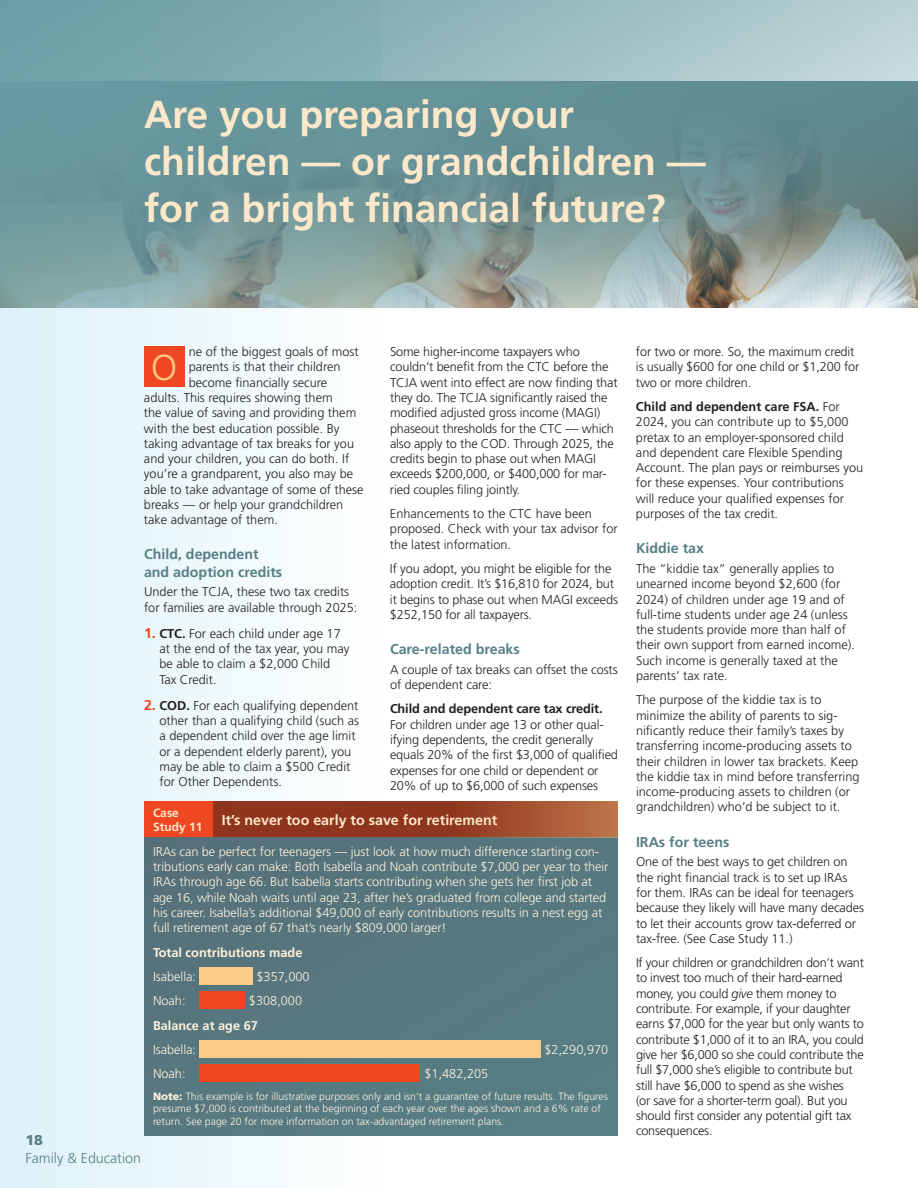
<style>
.page{position:relative;width:918px;height:1188px;background:#fff}
.page>*{position:absolute;margin:0;border:0;box-sizing:border-box;transform-origin:0 0}
.t1{font:700 39px/46.8px "Frutiger LT Std";color:#fde9ca}
.t2{font:300 36px "Frutiger LT Std";color:#fbcc87}
.t3{font:700 14.25px/17.1px "Frutiger LT Std";color:#578087}
.t4{font:700 14.25px "Frutiger LT Std";color:#fde9ca}
.t5{font:300 14.25px "Frutiger LT Std";color:#578087}
.t6{font:900 14.25px "Frutiger LT Std";color:#578087}
.t7{font:300 12.75px/15.3px "Frutiger LT Std";color:#231f20}
.t8{font:300 12.75px/15.3px "Frutiger LT Std";letter-spacing:-.005em;color:#fdf1dc}
.t9{font:300 12.75px/15.3px "Frutiger LT Std";letter-spacing:-.02em;color:#231f20}
.t10{font:700 12.75px "Frutiger LT Std";color:#fdf1dc}
.t11{font:700 12.75px "Frutiger LT Std";letter-spacing:-.01em;color:#231f20}
.t12{font:700 12px/14.4px "Frutiger LT Std";color:#fde9ca}
.t13{font:300 10.5px/12.6px "Frutiger LT Std";color:#fdf1dc}
.s1{font-weight:700;font-size:14.25px;color:#ef4722}
.s2{font-weight:700}
.s3{font-weight:900}
.s4{font-style:italic}
</style>
<div class="page">
<div style="left:0;top:0;width:381px;height:1188px;background:linear-gradient(to right,#dcf1f8,#fefefe)"></div>
<svg style="left:0;top:0;width:918px;height:308px;background:#7ea0a3"></svg>
<div style="left:144px;top:346px;width:40px;height:41px;background:#ef4722"></div>
<div style="left:144px;top:837px;width:474px;height:298px;background:#577880"></div>
<div style="left:144px;top:801px;width:474px;height:36px;background:#8f341d"></div>
<div style="left:144px;top:801px;width:69px;height:36px;background:#ef4722"></div>
<div style="left:447px;top:801px;width:171px;height:36px;background:linear-gradient(to right,#8e331c,#be764b)"></div>
<div style="left:199px;top:967px;width:54px;height:18px;background:#fbcc87"></div>
<div style="left:199px;top:1040px;width:342px;height:18px;background:#fbcc87"></div>
<div style="left:199px;top:991px;width:46px;height:18px;background:#ef4722"></div>
<div style="left:199px;top:1064px;width:221px;height:18px;background:#ef4722"></div>
<h1 class="t1" style="left:144px;top:91px;width:563px">Are you preparing your children — or grandchildren — for a bright financial future?</h1>
<p class="t7" style="left:189px;top:344px;width:172px">ne of the biggest goals of most</p>
<p class="t7" style="left:189px;top:359px;width:153px">parents is that their children</p>
<p class="t7" style="left:189px;top:375px;width:140px">become financially secure</p>
<p class="t7" style="left:144px;top:390px;width:190px">adults. This requires showing them</p>
<p class="t7" style="left:144px;top:405px;width:214px">the value of saving and providing them</p>
<p class="t7" style="left:144px;top:421px;width:197px">with the best education possible. By</p>
<p class="t7" style="left:144px;top:436px;width:212px">taking advantage of tax breaks for you</p>
<p class="t7" style="left:144px;top:451px;width:207px">and your children, you can do both. If</p>
<p class="t7" style="left:144px;top:467px;width:211px">you’re a grandparent, you also may be</p>
<p class="t7" style="left:144px;top:482px;width:221px">able to take advantage of some of these</p>
<p class="t7" style="left:144px;top:497px;width:201px">breaks — or help your grandchildren</p>
<p class="t7" style="left:144px;top:512px;width:135px">take advantage of them.</p>
<p class="t3" style="left:144px;top:546px;width:140px">Child, dependent and adoption credits</p>
<p class="t7" style="left:144px;top:584px;width:215px">Under the TCJA, these two tax credits for families are available through 2025:</p>
<p class="t7" style="left:159px;top:626px;width:192px;text-indent:-15px"><span class="s1">1.</span> <span class="s2">CTC.</span> For each child under age 17 at the end of the tax year, you may be able to claim a $2,000 Child<br>Tax Credit.</p>
<p class="t7" style="left:159px;top:698px;width:201px;text-indent:-15px"><span class="s1">2.</span> <span class="s2">COD.</span> For each qualifying dependent other than a qualifying child (such as a dependent child over the age limit or a dependent elderly parent), you may be able to claim a $500 Credit for Other Dependents.</p>
<h2 class="t2" style="left:151px;top:347px;width:27px">O</h2>
<p class="t7" style="left:390px;top:344px;width:229px">Some higher-income taxpayers who couldn’t benefit from the CTC before the TCJA went into effect are now finding that they do. The TCJA significantly raised the modified adjusted gross income (MAGI) phaseout thresholds for the CTC — which also apply to the COD. Through 2025, the credits begin to phase out when MAGI exceeds $200,000, or $400,000 for mar&shy;ried couples filing jointly.</p>
<p class="t7" style="left:390px;top:506px;width:229px">Enhancements to the CTC have been proposed. Check with your tax advisor for the latest information.</p>
<p class="t7" style="left:390px;top:561px;width:229px">If you adopt, you might be eligible for the adoption credit. It’s $16,810 for 2024, but it begins to phase out when MAGI exceeds $252,150 for all taxpayers.</p>
<p class="t3" style="left:390px;top:641px;width:131px">Care-related breaks</p>
<p class="t7" style="left:390px;top:662px;width:229px">A couple of tax breaks can offset the costs of dependent care:</p>
<p class="t11" style="left:390px;top:701px;width:214px">Child and dependent care tax credit.</p>
<p class="t7" style="left:390px;top:717px;width:230px">For children under age 13 or other qual&shy;ifying dependents, the credit generally equals 20% of the first $3,000 of qualified expenses for one child or dependent or 20% of up to $6,000 of such expenses</p>
<p class="t12" style="left:153px;top:805px;width:51px">Case<br>Study 11</p>
<p class="t4" style="left:222px;top:811px;width:277px">It’s never too early to save for retirement</p>
<p class="t6" style="left:26px;top:1132px;width:19px">18</p>
<p class="t5" style="left:26px;top:1150px;width:117px">Family &amp; Education</p>
<p class="t8" style="left:153px;top:844px;width:457px">IRAs can be perfect for teenagers — just look at how much difference starting con&shy;tributions early can make: Both Isabella and Noah contribute $7,000 per year to their IRAs through age 66. But Isabella starts contributing when she gets her first job at age 16, while Noah waits until age 23, after he’s graduated from college and started his career. Isabella’s additional $49,000 of early contributions results in a nest egg at full retirement age of 67 that’s nearly $809,000 larger!</p>
<p class="t10" style="left:153px;top:945px;width:151px">Total contributions made</p>
<p class="t8" style="left:153px;top:969px;width:45px">Isabella:</p>
<p class="t8" style="left:257px;top:969px;width:55px">$357,000</p>
<p class="t8" style="left:153px;top:993px;width:34px">Noah:</p>
<p class="t8" style="left:249px;top:993px;width:55px">$308,000</p>
<p class="t10" style="left:153px;top:1018px;width:106px">Balance at age 67</p>
<p class="t8" style="left:153px;top:1042px;width:45px">Isabella:</p>
<p class="t8" style="left:545px;top:1042px;width:65px">$2,290,970</p>
<p class="t8" style="left:153px;top:1066px;width:34px">Noah:</p>
<p class="t8" style="left:424px;top:1066px;width:65px">$1,482,205</p>
<p class="t13" style="left:153px;top:1090px;width:456px"><span class="s3">Note:</span> This example is for illustrative purposes only and isn’t a guarantee of future results. The figures presume $7,000 is contributed at the beginning of each year over the ages shown and a 6% rate of return. See page 20 for more information on tax-advantaged retirement plans.</p>
<p class="t7" style="left:636px;top:344px;width:225px">for two or more. So, the maximum credit is usually $600 for one child or $1,200 for two or more children.</p>
<p class="t7" style="left:636px;top:399px;width:229px"><span class="s2">Child and dependent care FSA.</span> For 2024, you can contribute up to $5,000 pretax to an employer-sponsored child and dependent care Flexible Spending Account. The plan pays or reimburses you for these expenses. Your contributions will reduce your qualified expenses for purposes of the tax credit.</p>
<p class="t3" style="left:636px;top:540px;width:70px">Kiddie tax</p>
<p class="t7" style="left:636px;top:561px;width:220px">The “kiddie tax” generally applies to unearned income beyond $2,600 (for 2024) of children under age 19 and of full-time students under age 24 (unless the students provide more than half of their own support from earned income).<br>Such income is generally taxed at the parents’ tax rate.</p>
<p class="t7" style="left:636px;top:693px;width:225px">The purpose of the kiddie tax is to minimize the ability of parents to sig&shy;nificantly reduce their family’s taxes by transferring income-producing assets to their children in lower tax brackets. Keep the kiddie tax in mind before transferring income-producing assets to children (or grandchildren) who’d be subject to it.</p>
<p class="t3" style="left:636px;top:833px;width:95px">IRAs for teens</p>
<p class="t7" style="left:636px;top:854px;width:230px">One of the best ways to get children on the right financial track is to set up IRAs for them. IRAs can be ideal for teenagers because they likely will have many decades to let their accounts grow tax-deferred or tax-free. (See Case Study 11.)</p>
<p class="t9" style="left:636px;top:955px;width:230px">If your children or grandchildren don’t want to invest too much of their hard-earned money, you could <span class="s4">give</span> them money to contribute. For example, if your daughter earns $7,000 for the year but only wants to contribute $1,000 of it to an IRA, you could give her $6,000 so she could contribute the full $7,000 she’s eligible to contribute but still have $6,000 to spend as she wishes<br>(or save for a shorter-term goal). But you should first consider any potential gift tax consequences.</p>
</div>
